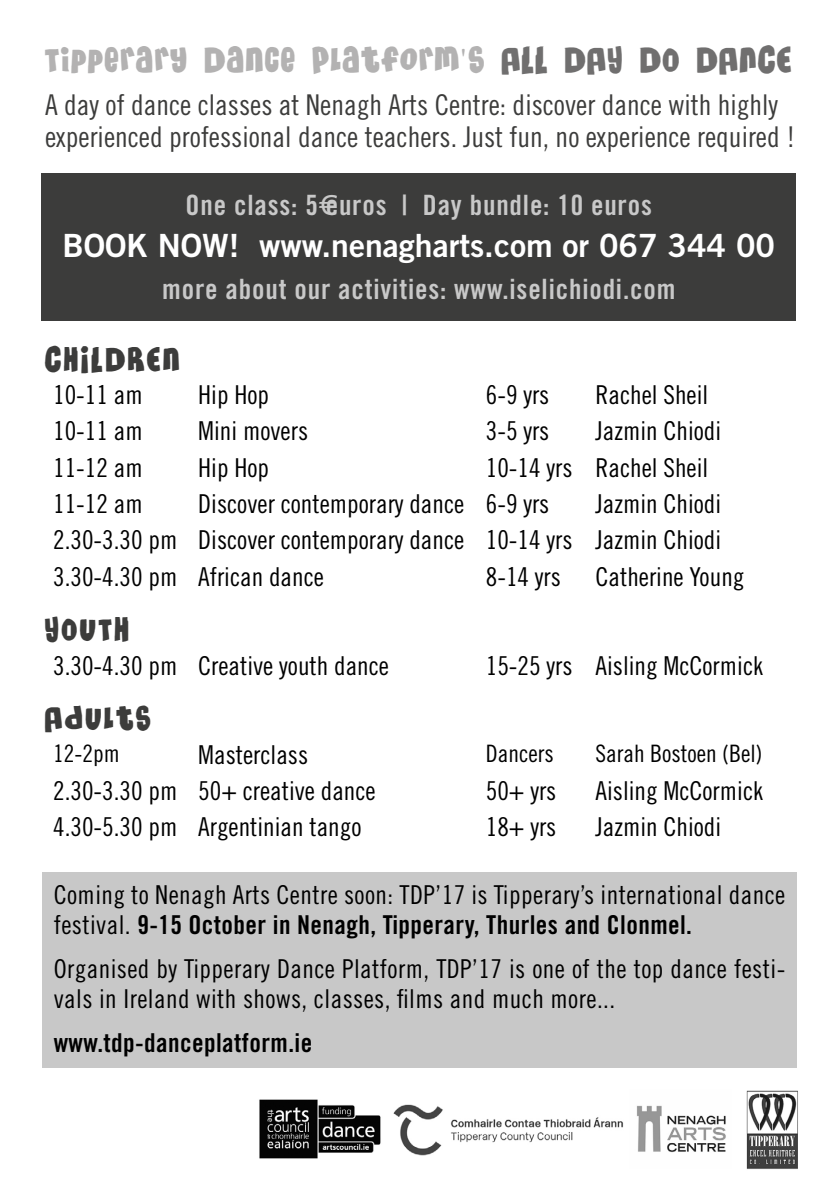
<style>
.page{position:relative;width:840px;height:1191px;background:#fff}
.page>*{position:absolute;margin:0;border:0;box-sizing:border-box;transform-origin:0 0}
.t1{font:32px "Trade Gothic Bold Two";color:#fff}
.t2{font:30px "Massive Headache 3";letter-spacing:.01em;color:#b3b2b2}
.t3{font:28.6px/32px "Trade Gothic Cond Eighteen";color:#3c3c3b}
.t4{font:28px "Trade Gothic Bold Cond Twenty";letter-spacing:.03em;color:#c8c8c8}
.t5{font:28px "Massive Headache 3";letter-spacing:.05em;color:#3c3c3b}
.t6{font:26px/36.4px "Trade Gothic Cond Eighteen";color:#000;text-align:justify}
.t7{font:26px "Trade Gothic Bold Cond Twenty";letter-spacing:.015em;color:#000}
.t8{font:24px "Trade Gothic Cond Eighteen";color:#000}
.s1{font-family:"Marion"}
.s2{color:#706f6f}
.s3{font-family:"Trade Gothic Cond Eighteen"}
</style>
<div class="page">
<div style="left:42px;top:872px;width:754px;height:195px;background:#c8c8c8"></div>
<div style="left:42px;top:173px;width:753px;height:147px;background:#3c3c3b"></div>
<img style="left:259px;top:1090px;width:539px;height:79px">
<p class="t2" style="left:45px;top:45px;width:749px">Tipperary Dance Platform<span class="s1">'</span>s <span class="s2">ALL DAY DO DANCE</span></p>
<p class="t3" style="left:45px;top:88px;width:751px">A day of dance classes at Nenagh Arts Centre: discover dance with highly experienced professional dance teachers. Just fun, no experience required !</p>
<p class="t4" style="left:185px;top:188px;width:467px">One class: 5€euros | Day bundle: 10 euros</p>
<p class="t1" style="left:62px;top:226px;width:713px">BOOK NOW! www.nenagharts.com or 067 344 00</p>
<p class="t4" style="left:162px;top:272px;width:514px">more about our activities: www.iselichiodi.com</p>
<p class="t5" style="left:45px;top:345px;width:137px">CHILDREn</p>
<p class="t6" style="left:53px;top:376px;width:91px">10-11 am</p>
<p class="t6" style="left:198px;top:376px;width:72px">Hip Hop</p>
<p class="t6" style="left:485px;top:376px;width:65px">6-9 yrs</p>
<p class="t6" style="left:595px;top:376px;width:114px">Rachel Sheil</p>
<p class="t6" style="left:53px;top:412px;width:91px">10-11 am</p>
<p class="t6" style="left:198px;top:412px;width:111px">Mini movers</p>
<p class="t6" style="left:485px;top:412px;width:65px">3-5 yrs</p>
<p class="t6" style="left:595px;top:412px;width:127px">Jazmin Chiodi</p>
<p class="t6" style="left:53px;top:449px;width:91px">11-12 am</p>
<p class="t6" style="left:198px;top:449px;width:72px">Hip Hop</p>
<p class="t6" style="left:485px;top:449px;width:224px">10-14 yrs Rachel Sheil</p>
<p class="t6" style="left:53px;top:485px;width:91px">11-12 am</p>
<p class="t6" style="left:198px;top:485px;width:352px">Discover contemporary dance 6-9 yrs</p>
<p class="t6" style="left:53px;top:485px;width:669px;text-indent:542px">Jazmin Chiodi 2.30-3.30 pm Discover contemporary dance 10-14 yrs Jazmin Chiodi 3.30-4.30 pm African dance</p>
<p class="t6" style="left:485px;top:558px;width:77px">8-14 yrs</p>
<p class="t6" style="left:595px;top:558px;width:150px">Catherine Young</p>
<p class="t5" style="left:45px;top:616px;width:87px">YOuTH</p>
<p class="t6" style="left:53px;top:647px;width:337px">3.30-4.30 pm Creative youth dance</p>
<p class="t6" style="left:485px;top:647px;width:279px">15-25 yrs Aisling McCormick</p>
<p class="t5" style="left:45px;top:705px;width:108px">Adults</p>
<p class="t8" style="left:53px;top:739px;width:68px">12-2pm</p>
<p class="t6" style="left:198px;top:736px;width:111px">Masterclass</p>
<p class="t8" style="left:485px;top:739px;width:69px">Dancers</p>
<p class="t8" style="left:595px;top:739px;width:168px">Sarah Bostoen (Bel)</p>
<p class="t6" style="left:53px;top:772px;width:324px">2.30-3.30 pm 50+ creative dance</p>
<p class="t6" style="left:485px;top:772px;width:72px">50+ yrs</p>
<p class="t6" style="left:595px;top:772px;width:169px">Aisling McCormick</p>
<p class="t6" style="left:53px;top:808px;width:310px">4.30-5.30 pm Argentinian tango</p>
<p class="t6" style="left:485px;top:808px;width:72px">18+ yrs</p>
<p class="t6" style="left:595px;top:808px;width:127px">Jazmin Chiodi</p>
<p class="t6" style="left:54px;top:876px;width:732px">Coming to Nenagh Arts Centre soon: TDP’17 is Tipperary’s international dance</p>
<p class="t7" style="left:54px;top:908px;width:639px"><span class="s3">festival.</span> 9-15 October in Nenagh, Tipperary, Thurles and Clonmel.</p>
<p class="t6" style="left:54px;top:953px;width:732px;line-height:30px">Organised by Tipperary Dance Platform, TDP’17 is one of the top dance festi&shy;vals in Ireland with shows, classes, films and much more...</p>
<p class="t7" style="left:54px;top:1026px;width:260px">www.tdp-danceplatform.ie</p>
</div>
